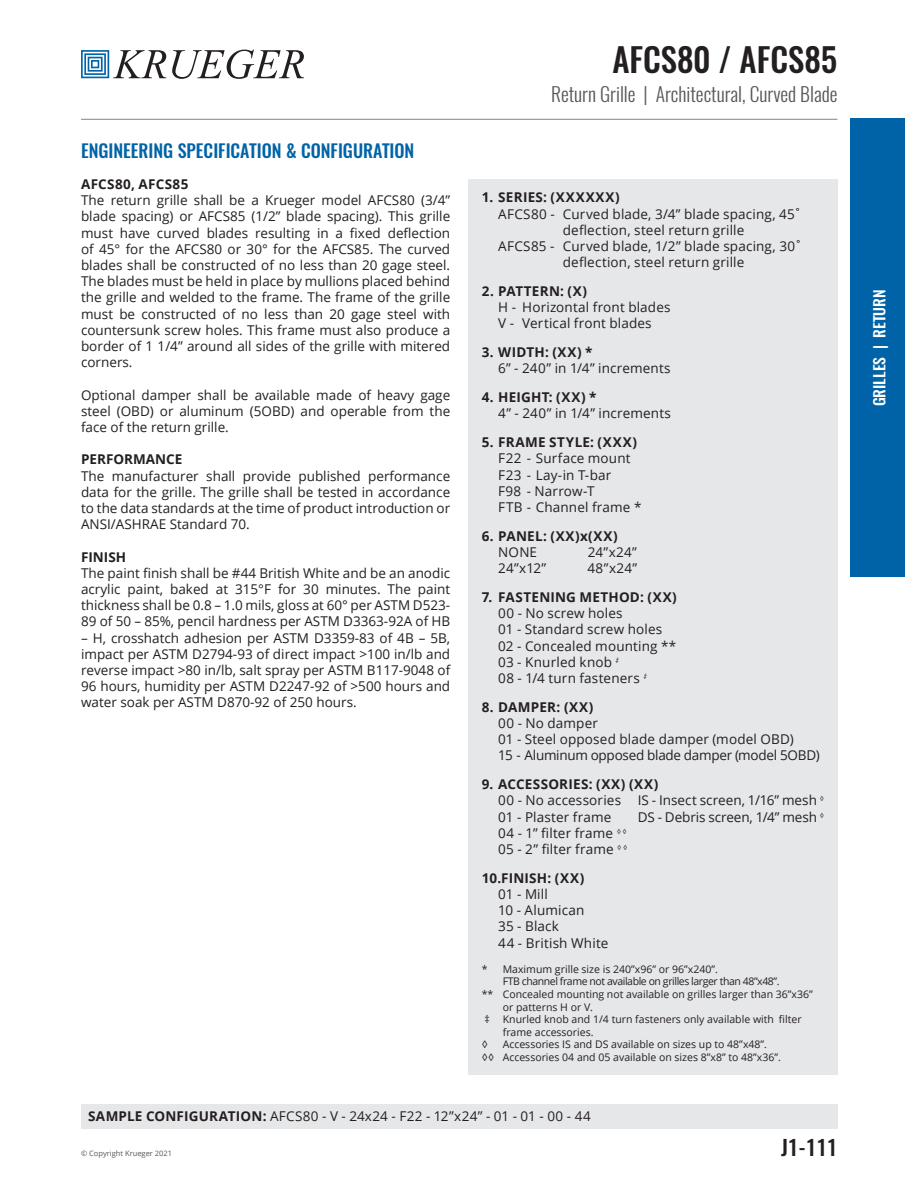
<style>
.page{position:relative;width:905px;height:1188px;background:#fff}
.page>*{position:absolute;margin:0;border:0;box-sizing:border-box;transform-origin:0 0}
.t1{font:500 33px "Oswald";color:#231f20}
.t2{font:500 21px "Oswald";color:#231f20}
.t3{font:300 19.5px "Oswald";color:#57585a}
.t4{font:500 18px "Oswald";color:#0163a7}
.t5{font:500 15px "Oswald";color:#fff;scale:1.05 1}
.t6{font:13.5px/16.2px "Open Sans";letter-spacing:.005em;color:#231f20}
.t7{font:700 13.5px "Open Sans";letter-spacing:.02em;color:#231f20}
.t8{font:13.5px "Open Sans";letter-spacing:.025em;color:#231f20}
.t9{font:700 13.5px "Open Sans";letter-spacing:.05em;color:#231f20}
.t10{font:700 13.5px "Open Sans";color:#231f20}
.t11{font:10.5px/12.6px "Open Sans";color:#231f20}
.t12{font:10.5px "Open Sans";letter-spacing:-.04em;color:#231f20}
.t13{font:7.5px "Open Sans";color:#57585a}
.s1{font-weight:700}
</style>
<div class="page">
<svg style="left:81px;top:50px;width:85px;height:28px"></svg>
<svg style="left:172px;top:50px;width:132px;height:29px"></svg>
<hr style="left:81px;top:119px;width:756px;height:1px;background:#808285">
<div style="left:850px;top:119px;width:54px;height:458px;background:#0163a7"></div>
<div style="left:81px;top:1104px;width:756px;height:24px;background:#e6e7e9"></div>
<div style="left:468px;top:179px;width:369px;height:896px;background:#e6e7e9"></div>
<h3 class="t4" style="left:81px;top:138px;width:335px">ENGINEERING SPECIFICATION &amp; CONFIGURATION</h3>
<p class="t7" style="left:81px;top:174px;width:109px">AFCS80, AFCS85</p>
<p class="t6" style="left:81px;top:192px;width:371px;text-align:justify">The return grille shall be a Krueger model AFCS80 (3/4” blade spacing) or AFCS85 (1/2” blade spacing). This grille must have curved blades resulting in a fixed deflection of 45° for the AFCS80 or 30° for the AFCS85. The curved blades shall be constructed of no less than 20 gage steel.<br>The blades must be held in place by mullions placed behind the grille and welded to the frame. The frame of the grille must be constructed of no less than 20 gage steel with countersunk screw holes. This frame must also produce a border of 1 1/4” around all sides of the grille with mitered corners.</p>
<p class="t6" style="left:81px;top:386px;width:371px;text-align:justify">Optional damper shall be available made of heavy gage steel (OBD) or aluminum (5OBD) and operable from the face of the return grille.</p>
<p class="t10" style="left:81px;top:450px;width:103px">PERFORMANCE</p>
<p class="t6" style="left:81px;top:467px;width:370px;text-align:justify">The manufacturer shall provide published performance data for the grille. The grille shall be tested in accordance to the data standards at the time of product introduction or ANSI/ASHRAE Standard 70.</p>
<p class="t7" style="left:81px;top:547px;width:47px">FINISH</p>
<p class="t6" style="left:81px;top:564px;width:371px;text-align:justify">The paint finish shall be #44 British White and be an anodic acrylic paint, baked at 315°F for 30 minutes. The paint thickness shall be 0.8 – 1.0 mils, gloss at 60° per ASTM D523- 89 of 50 – 85%, pencil hardness per ASTM D3363-92A of HB</p>
<p class="t6" style="left:81px;top:629px;width:371px;text-align:justify">– H, crosshatch adhesion per ASTM D3359-83 of 4B – 5B, impact per ASTM D2794-93 of direct impact &gt;100 in/lb and reverse impact &gt;80 in/lb, salt spray per ASTM B117-9048 of 96 hours, humidity per ASTM D2247-92 of &gt;500 hours and water soak per ASTM D870-92 of 250 hours.</p>
<h1 class="t1" style="left:612px;top:37px;width:226px">AFCS80 / AFCS85</h1>
<h3 class="t3" style="left:551px;top:81px;width:288px">Return Grille | Architectural, Curved Blade</h3>
<p class="t9" style="left:482px;top:188px;width:139px">1. SERIES: (XXXXXX)</p>
<p class="t6" style="left:498px;top:205px;width:305px;text-align:center">AFCS80 - Curved blade, 3/4” blade spacing, 45˚ deflection, steel return grille<br>AFCS85 - Curved blade, 1/2” blade spacing, 30˚ deflection, steel return grille</p>
<p class="t7" style="left:482px;top:282px;width:107px">2. PATTERN: (X)</p>
<p class="t6" style="left:498px;top:299px;width:174px">H - Horizontal front blades<br>V - Vertical front blades</p>
<p class="t7" style="left:482px;top:343px;width:112px">3. WIDTH: (XX) *</p>
<p class="t6" style="left:498px;top:360px;width:174px">6” - 240” in 1/4” increments</p>
<p class="t7" style="left:482px;top:388px;width:116px">4. HEIGHT: (XX) *</p>
<p class="t6" style="left:498px;top:405px;width:174px">4” - 240” in 1/4” increments</p>
<p class="t7" style="left:482px;top:433px;width:157px">5. FRAME STYLE: (XXX)</p>
<p class="t6" style="left:498px;top:450px;width:145px">F22 - Surface mount<br>F23 - Lay-in T-bar<br>F98 - Narrow-T<br>FTB - Channel frame *</p>
<p class="t7" style="left:482px;top:526px;width:137px">6. PANEL: (XX)x(XX)</p>
<p class="t6" style="left:498px;top:544px;width:40px">NONE</p>
<p class="t6" style="left:587px;top:544px;width:51px">24”x24”</p>
<p class="t6" style="left:498px;top:560px;width:50px">24”x12”</p>
<p class="t6" style="left:587px;top:560px;width:51px">48”x24”</p>
<p class="t7" style="left:481px;top:588px;width:197px">7. FASTENING METHOD: (XX)</p>
<p class="t6" style="left:498px;top:605px;width:180px">00 - No screw holes<br>01 - Standard screw holes<br>02 - Concealed mounting **<br>03 - Knurled knob <sup>‡<br></sup>08 - 1/4 turn fasteners <sup>‡</sup></p>
<p class="t7" style="left:482px;top:697px;width:113px">8. DAMPER: (XX)</p>
<p class="t6" style="left:498px;top:715px;width:323px">00 - No damper<br>01 - Steel opposed blade damper (model OBD)<br>15 - Aluminum opposed blade damper (model 5OBD)</p>
<p class="t6" style="left:498px;top:776px;width:327px;text-indent:-16px"><span class="s1">9. ACCESSORIES: (XX) (XX)<br></span>00 - No accessories IS - Insect screen, 1/16” mesh <sup>◊<br></sup>01 - Plaster frame</p>
<p class="t6" style="left:637px;top:808px;width:188px">DS - Debris screen, 1/4” mesh <sup>◊</sup></p>
<p class="t6" style="left:498px;top:824px;width:130px">04 - 1” filter frame <sup>◊</sup> <sup>◊<br></sup>05 - 2” filter frame <sup>◊</sup> <sup>◊</sup></p>
<p class="t7" style="left:482px;top:868px;width:104px">10.FINISH: (XX)</p>
<p class="t6" style="left:498px;top:886px;width:112px">01 - Mill<br>10 - Alumican<br>35 - Black<br>44 - British White</p>
<p class="t11" style="left:482px;top:962px;width:238px">* Maximum grille size is 240”x96” or 96”x240”.</p>
<p class="t12" style="left:503px;top:974px;width:278px">FTB channel frame not available on grilles larger than 48”x48”.</p>
<p class="t11" style="left:482px;top:988px;width:332px">** Concealed mounting not available on grilles larger than 36”x36”</p>
<p class="t11" style="left:503px;top:1000px;width:92px">or patterns H or V.</p>
<p class="t11" style="left:484px;top:1013px;width:319px">‡ Knurled knob and 1/4 turn fasteners only available with filter</p>
<p class="t11" style="left:503px;top:1025px;width:92px">frame accessories.</p>
<p class="t11" style="left:482px;top:1038px;width:8px">◊</p>
<p class="t11" style="left:482px;top:1038px;width:300px;text-indent:21px">Accessories IS and DS available on sizes up to 48”x48”. ◊◊ Accessories 04 and 05 available on sizes 8”x8” to 48”x36”.</p>
<p class="t8" style="left:88px;top:1107px;width:504px"><span class="s1">SAMPLE CONFIGURATION:</span> AFCS80 - V - 24x24 - F22 - 12”x24” - 01 - 01 - 00 - 44</p>
<p class="t13" style="left:81px;top:1149px;width:93px">© Copyright Krueger 2021</p>
<h2 class="t2" style="left:781px;top:1133px;width:58px">J1-111</h2>
<p class="t5" style="left:868px;top:406px;width:113px;rotate:-90deg">GRILLES | RETURN</p>
</div>
